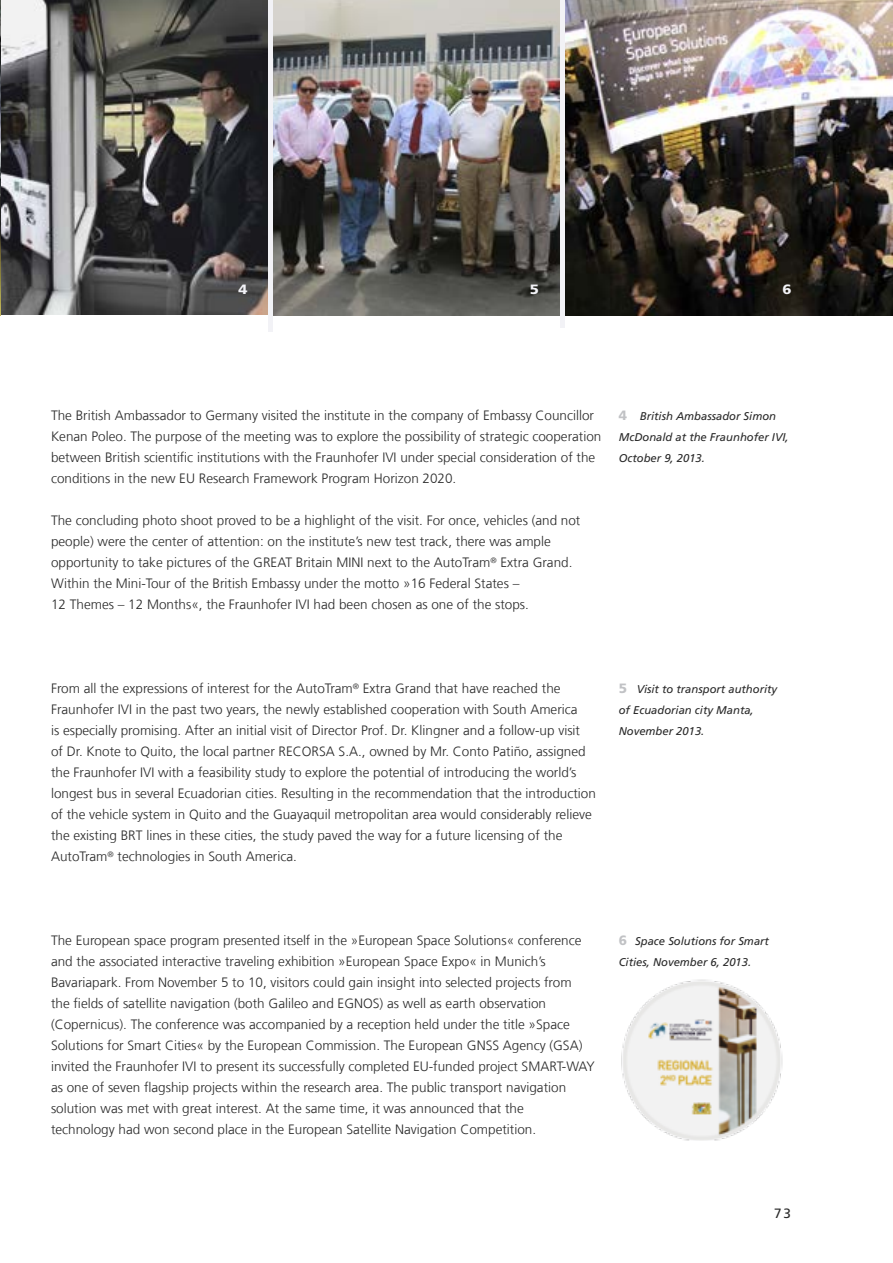
<style>
.page{position:relative;width:893px;height:1263px;background:#fff}
.page>*{position:absolute;margin:0;border:0;box-sizing:border-box;transform-origin:0 0}
.t1{font:300 13.5px/21px "Frutiger LT Com";color:#292929}
.t2{font:900 13.5px "Frutiger LT Com";color:#f2f2f6;scale:1.1 1}
.t3{font:13.5px "Frutiger LT Com";color:#292929}
.t4{font:italic 11.25px/21px "Frutiger LT Com";color:#292929}
.s1{font-weight:900;font-style:normal;font-size:13.5px;color:#c1c2c5}
</style>
<div class="page">
<img style="left:272px;top:0;width:288px;height:315px">
<img style="left:564px;top:0;width:329px;height:315px">
<img style="left:0;top:0;width:268px;height:315px">
<hr style="left:560px;top:0;width:4px;height:327px;background:#f2f2f6">
<hr style="left:268px;top:0;width:4px;height:331px;background:#f2f2f6">
<img style="left:621px;top:979px;width:162px;height:161px">
<p class="t2" style="left:238px;top:281px;width:10px">4</p>
<p class="t2" style="left:530px;top:281px;width:10px">5</p>
<p class="t2" style="left:782px;top:281px;width:10px">6</p>
<p class="t1" style="left:51px;top:405px;width:552px">The British Ambassador to Germany visited the institute in the company of Embassy Councillor Kenan Poleo. The purpose of the meeting was to explore the possibility of strategic cooperation between British scientific institutions with the Fraunhofer IVI under special consideration of the conditions in the new EU Research Framework Program Horizon 2020.</p>
<p class="t1" style="left:51px;top:510px;width:531px">The concluding photo shoot proved to be a highlight of the visit. For once, vehicles (and not people) were the center of attention: on the institute’s new test track, there was ample opportunity to take pictures of the GREAT Britain MINI next to the AutoTram<sup>®</sup> Extra Grand.<br>Within the Mini-Tour of the British Embassy under the motto »16 Federal States –<br>12 Themes – 12 Months«, the Fraunhofer IVI had been chosen as one of the stops.</p>
<p class="t4" style="left:619px;top:406px;width:172px"><span class="s1">4</span> British Ambassador Simon<br>McDonald at the Fraunhofer IVI,<br>October 9, 2013.</p>
<p class="t1" style="left:51px;top:678px;width:546px">From all the expressions of interest for the AutoTram<sup>®</sup> Extra Grand that have reached the Fraunhofer IVI in the past two years, the newly established cooperation with South America<br>is especially promising. After an initial visit of Director Prof. Dr. Klingner and a follow-up visit<br>of Dr. Knote to Quito, the local partner RECORSA S.A., owned by Mr. Conto Patiño, assigned the Fraunhofer IVI with a feasibility study to explore the potential of introducing the world’s longest bus in several Ecuadorian cities. Resulting in the recommendation that the introduction of the vehicle system in Quito and the Guayaquil metropolitan area would considerably relieve the existing BRT lines in these cities, the study paved the way for a future licensing of the AutoTram<sup>®</sup> technologies in South America.</p>
<p class="t4" style="left:619px;top:679px;width:160px"><span class="s1">5</span> Visit to transport authority of Ecuadorian city Manta,<br>November 2013.</p>
<p class="t1" style="left:51px;top:930px;width:545px">The European space program presented itself in the »European Space Solutions« conference and the associated interactive traveling exhibition »European Space Expo« in Munich’s Bavariapark. From November 5 to 10, visitors could gain insight into selected projects from<br>the fields of satellite navigation (both Galileo and EGNOS) as well as earth observation (Copernicus). The conference was accompanied by a reception held under the title »Space Solutions for Smart Cities« by the European Commission. The European GNSS Agency (GSA) invited the Fraunhofer IVI to present its successfully completed EU-funded project SMART-WAY as one of seven flagship projects within the research area. The public transport navigation solution was met with great interest. At the same time, it was announced that the<br>technology had won second place in the European Satellite Navigation Competition.</p>
<p class="t4" style="left:619px;top:931px;width:152px"><span class="s1">6</span> Space Solutions for Smart<br>Cities, November 6, 2013.</p>
<p class="t3" style="left:774px;top:1205px;width:18px">73</p>
</div>
